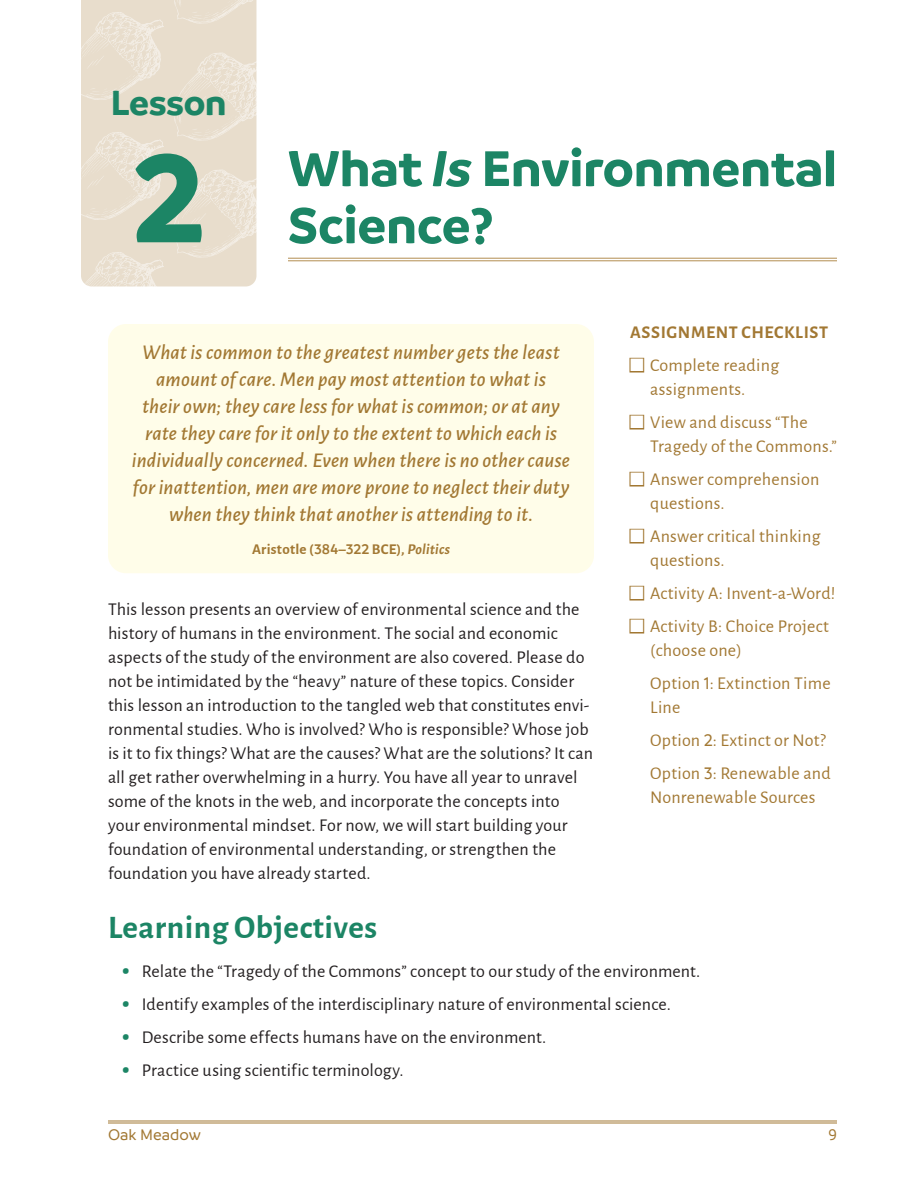
<style>
.page{position:relative;width:918px;height:1188px;background:#fff}
.page>*{position:absolute;margin:0;border:0;box-sizing:border-box;transform-origin:0 0}
.t1{font:700 133.5px "Branding";color:#1c8565}
.t2{font:700 54px "Branding";color:#1c8565}
.t3{font:700 37.5px "Branding";letter-spacing:-.01em;color:#1c8565}
.t4{font:700 33px "Alegreya Sans";letter-spacing:.015em;color:#1c8565}
.t5{font:italic 500 21px/27px "Alegreya Sans";letter-spacing:.005em;color:#a27833;text-align:center}
.t6{font:18px/24px "Alegreya Sans";letter-spacing:.005em;color:#231f20}
.t7{font:18px/24px "Alegreya Sans";letter-spacing:.015em;color:#a27833}
.t8{font:700 18px "Alegreya Sans";letter-spacing:.035em;color:#a27833}
.t9{font:500 16.5px "Branding";color:#a27833}
.t10{font:700 15px "Alegreya Sans";letter-spacing:.015em;color:#a27833}
.s1{font-style:italic}
.s2{font-family:"Branding";font-weight:500}
.s3{font-family:"Branding";font-weight:600}
.s4{font-weight:700;font-size:33px;color:#1c8565}
</style>
<div class="page">
<div style="left:81px;top:0;width:176px;height:286px;background:#e8ddcc"></div>
<svg style="left:81px;top:12px;width:83px;height:88px;background:#eae0d0"></svg>
<svg style="left:81px;top:132px;width:83px;height:88px;background:#eae0d0"></svg>
<svg style="left:81px;top:252px;width:83px;height:35px;background:#ebe1d3"></svg>
<svg style="left:173px;top:170px;width:84px;height:88px;background:#e9e0d0"></svg>
<svg style="left:173px;top:53px;width:84px;height:88px;background:#e9e0d0"></svg>
<svg style="left:173px;top:0;width:84px;height:24px;background:#e9decf"></svg>
<hr style="left:288px;top:258px;width:549px;height:1px;background:#c2a474">
<hr style="left:288px;top:260px;width:549px;height:1px;background:#c2a474">
<hr style="left:108px;top:1121px;width:729px;height:1px;background:#a27833">
<hr style="left:108px;top:1123px;width:729px;height:1px;background:#a27833">
<div style="left:108px;top:324px;width:486px;height:249px;background:#fffde9;border-radius:18px"></div>
<h3 class="t3" style="left:111px;top:81px;width:117px">Lesson</h3>
<h1 class="t1" style="left:132px;top:122px;width:75px">2</h1>
<h2 class="t2" style="left:288px;top:137px;width:550px">What <span class="s1">Is</span> Environmental</h2>
<h2 class="t2" style="left:288px;top:194px;width:207px">Science?</h2>
<p class="t8" style="left:630px;top:319px;width:199px">ASSIGNMENT CHECKLIST</p>
<p class="t7" style="left:650px;top:353px;width:130px">Complete reading assignments.</p>
<p class="t7" style="left:650px;top:410px;width:188px">View and discuss “The<br>Tragedy of the Commons.”</p>
<p class="t7" style="left:650px;top:467px;width:171px">Answer comprehension questions.</p>
<p class="t7" style="left:650px;top:524px;width:172px">Answer critical thinking questions.</p>
<p class="t7" style="left:650px;top:576px;width:187px;line-height:33px">Activity A: Invent-a-Word!<br>Activity B: Choice Project</p>
<p class="t7" style="left:650px;top:633px;width:182px;line-height:33px">(choose one)<br>Option <span class="s2">1</span>: Extinction Time</p>
<p class="t7" style="left:650px;top:690px;width:182px;line-height:33px">Line<br>Option <span class="s2">2</span>: Extinct or Not?<br>Option <span class="s2">3</span>: Renewable and</p>
<p class="t7" style="left:650px;top:785px;width:167px">Nonrenewable Sources</p>
<p class="t5" style="left:132px;top:337px;width:440px">What is common to the greatest number gets the least amount of care. Men pay most attention to what is<br>their own; they care less for what is common; or at any rate they care for it only to the extent to which each is individually concerned. Even when there is no other cause for inattention, men are more prone to neglect their duty when they think that another is attending to it.</p>
<p class="t10" style="left:252px;top:538px;width:199px">Aristotle (<span class="s3">384</span>–<span class="s3">322</span> BCE), <span class="s1">Politics</span></p>
<p class="t6" style="left:108px;top:596px;width:487px">This lesson presents an overview of environmental science and the history of humans in the environment. The social and economic aspects of the study of the environment are also covered. Please do not be intimidated by the “heavy” nature of these topics. Consider this lesson an introduction to the tangled web that constitutes envi&shy;ronmental studies. Who is involved? Who is responsible? Whose job is it to fix things? What are the causes? What are the solutions? It can all get rather overwhelming in a hurry. You have all year to unravel some of the knots in the web, and incorporate the concepts into your environmental mindset. For now, we will start building your foundation of environmental understanding, or strengthen the foundation you have already started.</p>
<h3 class="t4" style="left:108px;top:903px;width:271px">Learning Objectives</h3>
<p class="t6" style="left:121px;top:958px;width:580px"><span class="s4">•</span> Relate the “Tragedy of the Commons” concept to our study of the environment.</p>
<p class="t6" style="left:122px;top:991px;width:551px"><span class="s4">•</span> Identify examples of the interdisciplinary nature of environmental science.</p>
<p class="t6" style="left:122px;top:1024px;width:426px"><span class="s4">•</span> Describe some effects humans have on the environment.</p>
<p class="t6" style="left:122px;top:1057px;width:284px"><span class="s4">•</span> Practice using scientific terminology.</p>
<p class="t9" style="left:108px;top:1126px;width:94px">Oak Meadow</p>
<p class="t9" style="left:828px;top:1126px;width:10px">9</p>
</div>
